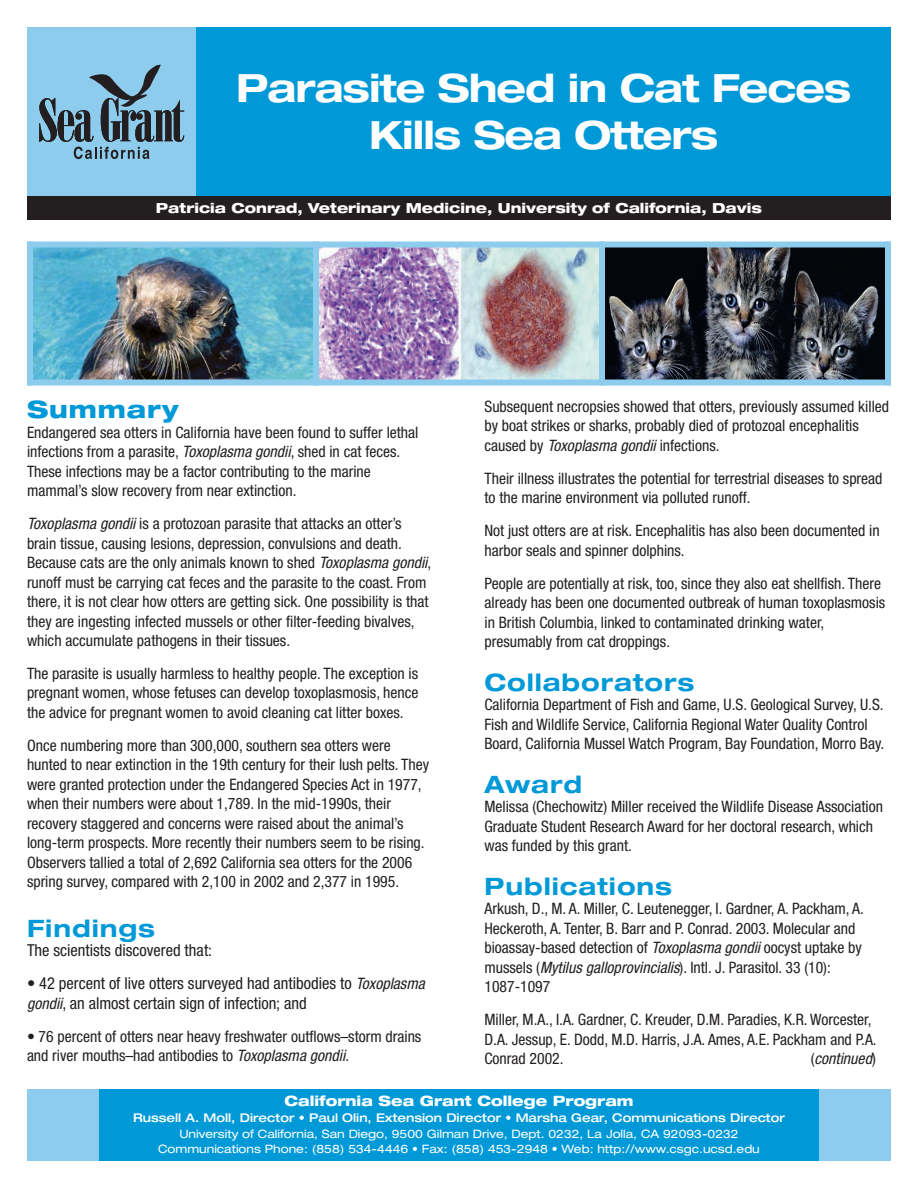
<style>
.page{position:relative;width:918px;height:1188px;background:#fff}
.page>*{position:absolute;margin:0;border:0;box-sizing:border-box;transform-origin:0 0}
.t1{font:700 expanded 39px/46.8px "Helvetica Neue";letter-spacing:-.025em;color:#fff;text-align:center}
.t2{font:700 expanded 24px "Helvetica Neue";letter-spacing:.04em;color:#0099d8}
.t3{font:800 expanded 24px "Helvetica Neue";letter-spacing:.04em;color:#0099d8}
.t4{font:condensed 16.5px/19.5px "Helvetica Neue";color:#231f20}
.t5{font:condensed 15.75px/19.5px "Helvetica Neue";color:#231f20}
.t6{font:italic condensed 15.75px "Helvetica Neue";letter-spacing:.005em;color:#231f20}
.t7{font:800 expanded 14.25px "Helvetica Neue";color:#fff}
.t8{font:800 expanded 13.8px "Helvetica Neue";color:#fff}
.t9{font:500 expanded 12px "Helvetica Neue";color:#fff}
.t10{font:expanded 11.7px/15.8px "Helvetica Neue";color:#fff;text-align:center}
.s1{font-style:italic}
.s2{font-style:italic;font-size:15.75px}
.s3{font-style:normal}
</style>
<div class="page">
<div style="left:27px;top:1089px;width:864px;height:72px;background:#0099d8"></div>
<img style="left:33px;top:248px;width:280px;height:132px">
<img style="left:319px;top:248px;width:280px;height:132px">
<img style="left:605px;top:248px;width:280px;height:132px">
<div style="left:27px;top:242px;width:6px;height:144px;background:#8dcced"></div>
<div style="left:313px;top:242px;width:6px;height:144px;background:#8dcced"></div>
<div style="left:599px;top:242px;width:6px;height:144px;background:#8dcced"></div>
<div style="left:885px;top:242px;width:6px;height:144px;background:#8dcced"></div>
<div style="left:27px;top:242px;width:864px;height:6px;background:#8dcced"></div>
<div style="left:27px;top:380px;width:864px;height:6px;background:#8dcced"></div>
<div style="left:27px;top:1089px;width:72px;height:72px;background:#8dcced"></div>
<div style="left:819px;top:1089px;width:72px;height:72px;background:#8dcced"></div>
<div style="left:27px;top:27px;width:169px;height:169px;background:#8dcced"></div>
<svg style="left:39px;top:64px;width:145px;height:95px"></svg>
<div style="left:196px;top:27px;width:695px;height:169px;background:#0099d8"></div>
<div style="left:27px;top:196px;width:864px;height:24px;background:#231f20"></div>
<h1 class="t1" style="left:236px;top:69px;width:617px">Parasite Shed in Cat Feces<br>Kills Sea Otters</h1>
<p class="t8" style="left:156px;top:203px;width:608px">Patricia Conrad, Veterinary Medicine, University of California, Davis</p>
<h2 class="t3" style="left:27px;top:400px;width:153px">Summary</h2>
<p class="t5" style="left:27px;top:424px;width:393px">Endangered sea otters in California have been found to suffer lethal infections from a parasite, <span class="s1">Toxoplasma gondii</span>, shed in cat feces.<br>These infections may be a factor contributing to the marine mammal’s slow recovery from near extinction.</p>
<p class="t5" style="left:27px;top:515px;width:406px"><span class="s1">Toxoplasma gondii</span> is a protozoan parasite that attacks an otter’s brain tissue, causing lesions, depression, convulsions and death.<br>Because cats are the only animals known to shed <span class="s1">Toxoplasma gondii</span>, runoff must be carrying cat feces and the parasite to the coast. From there, it is not clear how otters are getting sick. One possibility is that they are ingesting infected mussels or other filter-feeding bivalves, which accumulate pathogens in their tissues.</p>
<p class="t5" style="left:27px;top:665px;width:393px;text-align:justify">The parasite is usually harmless to healthy people. The exception is pregnant women, whose fetuses can develop toxoplasmosis, hence the advice for pregnant women to avoid cleaning cat litter boxes.</p>
<p class="t5" style="left:27px;top:737px;width:404px">Once numbering more than 300,000, southern sea otters were hunted to near extinction in the 19th century for their lush pelts. They were granted protection under the Endangered Species Act in 1977, when their numbers were about 1,789. In the mid-1990s, their recovery staggered and concerns were raised about the animal’s long-term prospects. More recently their numbers seem to be rising.<br>Observers tallied a total of 2,692 California sea otters for the 2006 spring survey, compared with 2,100 in 2002 and 2,377 in 1995.</p>
<h2 class="t2" style="left:27px;top:920px;width:129px">Findings</h2>
<p class="t4" style="left:27px;top:942px;width:187px">The scientists discovered that:</p>
<p class="t4" style="left:27px;top:975px;width:399px">• 42 percent of live otters surveyed had antibodies to <span class="s2">Toxoplasma gondii</span>, an almost certain sign of infection; and</p>
<p class="t5" style="left:27px;top:1028px;width:396px">• 76 percent of otters near heavy freshwater outflows–storm drains and river mouths–had antibodies to <span class="s1">Toxoplasma gondii</span>.</p>
<p class="t5" style="left:484px;top:398px;width:406px">Subsequent necropsies showed that otters, previously assumed killed by boat strikes or sharks, probably died of protozoal encephalitis caused by <span class="s1">Toxoplasma gondii</span> infections.</p>
<p class="t5" style="left:484px;top:470px;width:400px">Their illness illustrates the potential for terrestrial diseases to spread to the marine environment via polluted runoff.</p>
<p class="t5" style="left:484px;top:522px;width:397px">Not just otters are at risk. Encephalitis has also been documented in harbor seals and spinner dolphins.</p>
<p class="t5" style="left:484px;top:575px;width:402px">People are potentially at risk, too, since they also eat shellfish. There already has been one documented outbreak of human toxoplasmosis in British Columbia, linked to contaminated drinking water, presumably from cat droppings.</p>
<h2 class="t2" style="left:484px;top:674px;width:211px">Collaborators</h2>
<p class="t5" style="left:484px;top:696px;width:401px">California Department of Fish and Game, U.S. Geological Survey, U.S.<br>Fish and Wildlife Service, California Regional Water Quality Control<br>Board, California Mussel Watch Program, Bay Foundation, Morro Bay.</p>
<h2 class="t2" style="left:484px;top:776px;width:99px">Award</h2>
<p class="t5" style="left:484px;top:798px;width:400px">Melissa (Chechowitz) Miller received the Wildlife Disease Association<br>Graduate Student Research Award for her doctoral research, which was funded by this grant.</p>
<h2 class="t2" style="left:484px;top:878px;width:189px">Publications</h2>
<p class="t5" style="left:484px;top:900px;width:381px">Arkush, D., M. A. Miller, C. Leutenegger, I. Gardner, A. Packham, A.<br>Heckeroth, A. Tenter, B. Barr and P. Conrad. 2003. Molecular and bioassay-based detection of <span class="s1">Toxoplasma gondii</span> oocyst uptake by mussels (<span class="s1">Mytilus galloprovincialis</span>). Intl. J. Parasitol. 33 (10):<br>1087-1097</p>
<p class="t5" style="left:484px;top:1011px;width:394px">Miller, M.A., I.A. Gardner, C. Kreuder, D.M. Paradies, K.R. Worcester,<br>D.A. Jessup, E. Dodd, M.D. Harris, J.A. Ames, A.E. Packham and P.A.<br>Conrad 2002.</p>
<p class="t6" style="left:811px;top:1053px;width:67px"><span class="s3">(</span>continued<span class="s3">)</span></p>
<p class="t7" style="left:284px;top:1096px;width:351px">California Sea Grant College Program</p>
<p class="t9" style="left:133px;top:1113px;width:653px">Russell A. Moll, Director • Paul Olin, Extension Director • Marsha Gear, Communications Director</p>
<p class="t10" style="left:158px;top:1127px;width:603px">University of California, San Diego, 9500 Gilman Drive, Dept. 0232, La Jolla, CA 92093-0232<br>Communications Phone: (858) 534-4446 • Fax: (858) 453-2948 • Web: http://www.csgc.ucsd.edu</p>
</div>
